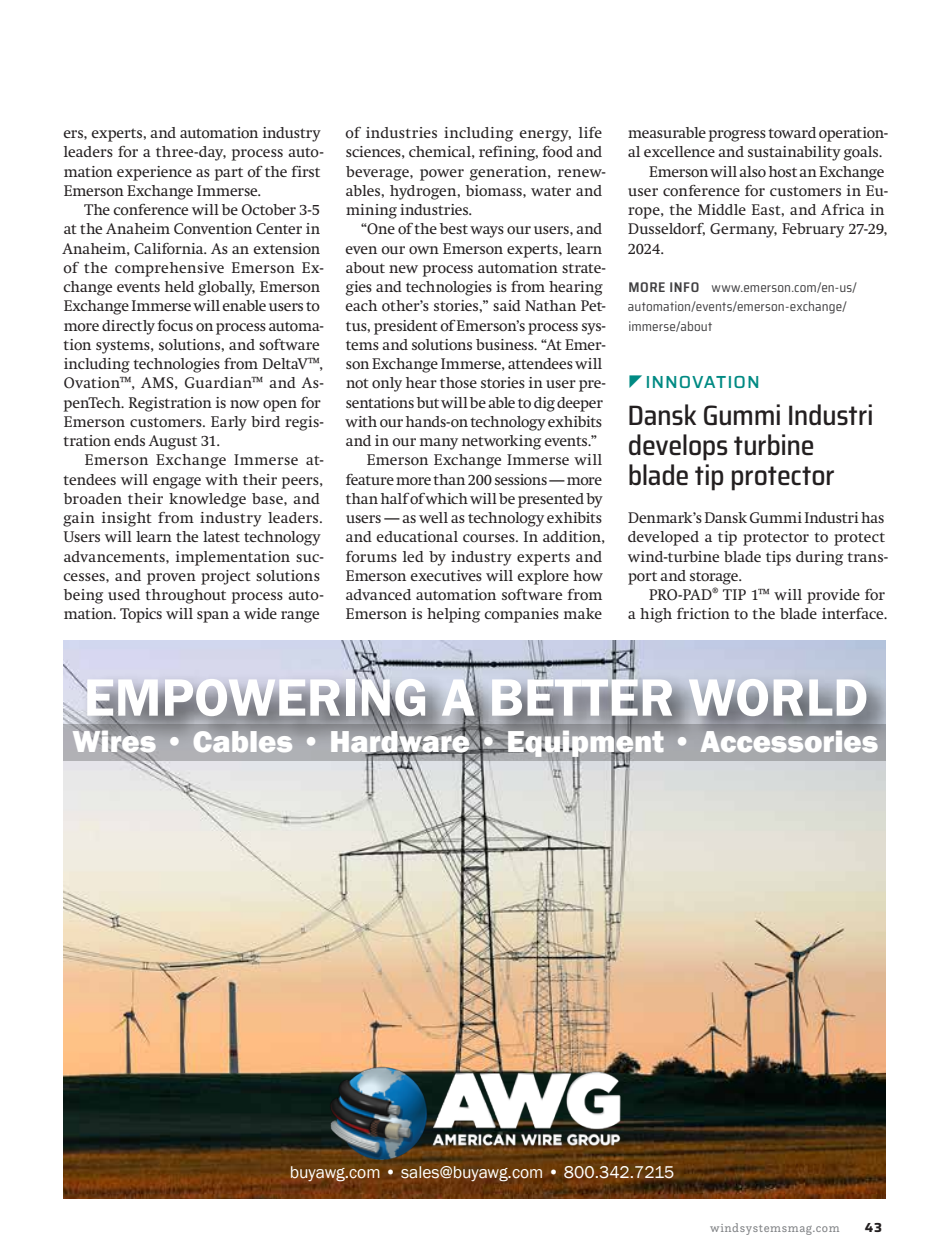
<style>
.page{position:relative;width:945px;height:1260px;background:#fff}
.page>*{position:absolute;margin:0;border:0;box-sizing:border-box;transform-origin:0 0}
.t1{font:600 54.43px "Franklin Gothic";color:#fff}
.t2{font:800 31.15px "Franklin Gothic";color:#fff}
.t3{font:500 semi-condensed 28px/29.8px "Saira";letter-spacing:-.015em;color:#231f20}
.t4{font:17.5px "Franklin Gothic";color:#fff}
.t5{font:500 17.5px "Saira";letter-spacing:.055em;color:#008a83}
.t6{font:15.05px/19.2px "Swift";color:#231f20}
.t7{font:15.05px "Swift";letter-spacing:-.02em;color:#231f20}
.t8{font:15.05px "Swift";letter-spacing:.02em;color:#231f20}
.t9{font:semi-condensed 13.12px/19.2px "Saira";letter-spacing:.005em;color:#414042}
.t10{font:700 13.12px "Saira";color:#231f20}
.t11{font:12.25px "Questa Slab";letter-spacing:.05em;color:#808285}
.t12{font:7.17px "Swift";color:#231f20}
.s1{font-weight:600;font-size:14px}
</style>
<div class="page">
<img style="left:63px;top:640px;width:822px;height:558px">
<img style="left:68px;top:655px;width:817px;height:117px">
<svg style="left:63px;top:724px;width:822px;height:37px"></svg>
<img style="left:327px;top:1063px;width:307px;height:102px">
<p class="t6" style="left:63px;top:123px;width:262px">ers, experts, and automation industry leaders for a three-day, process auto&shy;mation experience as part of the first Emerson Exchange Immerse.</p>
<p class="t6" style="left:63px;top:200px;width:262px;text-indent:22px">The conference will be October 3-5 at the Anaheim Convention Center in Anaheim, California. As an extension of the comprehensive Emerson Ex&shy;change events held globally, Emerson Exchange Immerse will enable users to more directly focus on process automa&shy;tion systems, solutions, and software including technologies from DeltaV™, Ovation™, AMS, Guardian™ and As&shy;penTech. Registration is now open for Emerson customers. Early bird regis&shy;tration ends August 31.</p>
<p class="t6" style="left:63px;top:451px;width:262px;text-indent:21px">Emerson Exchange Immerse at&shy;tendees will engage with their peers, broaden their knowledge base, and gain insight from industry leaders.<br>Users will learn the latest technology advancements, implementation suc&shy;cesses, and proven project solutions being used throughout process auto&shy;mation. Topics will span a wide range</p>
<p class="t6" style="left:346px;top:123px;width:262px">of industries including energy, life sciences, chemical, refining, food and beverage, power generation, renew&shy;ables, hydrogen, biomass, water and mining industries.</p>
<p class="t6" style="left:361px;top:220px;width:243px">“One of the best ways our users, and</p>
<p class="t6" style="left:346px;top:239px;width:258px">even our own Emerson experts, learn</p>
<p class="t6" style="left:346px;top:258px;width:261px">about new process automation strate-</p>
<p class="t6" style="left:346px;top:277px;width:258px">gies and technologies is from hearing</p>
<p class="t6" style="left:346px;top:297px;width:262px">each other’s stories,” said Nathan Pet-</p>
<p class="t6" style="left:346px;top:316px;width:261px">tus, president of Emerson’s process sys-</p>
<p class="t6" style="left:346px;top:335px;width:261px">tems and solutions business. “At Emer-</p>
<p class="t6" style="left:346px;top:354px;width:258px">son Exchange Immerse, attendees will</p>
<p class="t6" style="left:346px;top:374px;width:261px">not only hear those stories in user pre-</p>
<p class="t7" style="left:346px;top:394px;width:258px">sentations but will be able to dig deeper</p>
<p class="t6" style="left:346px;top:412px;width:258px">with our hands-on technology exhibits</p>
<p class="t6" style="left:346px;top:431px;width:253px">and in our many networking events.”</p>
<p class="t6" style="left:367px;top:451px;width:237px">Emerson Exchange Immerse will</p>
<p class="t7" style="left:346px;top:471px;width:258px">feature more than 200 sessions — more</p>
<p class="t6" style="left:346px;top:489px;width:258px">than half of which will be presented by</p>
<p class="t6" style="left:346px;top:508px;width:258px">users — as well as technology exhibits</p>
<p class="t6" style="left:346px;top:528px;width:261px">and educational courses. In addition,</p>
<p class="t8" style="left:346px;top:548px;width:258px">forums led by industry experts and</p>
<p class="t6" style="left:346px;top:566px;width:258px">Emerson executives will explore how</p>
<p class="t6" style="left:346px;top:585px;width:258px">advanced automation software from</p>
<p class="t6" style="left:346px;top:605px;width:258px">Emerson is helping companies make</p>
<p class="t6" style="left:628px;top:123px;width:261px">measurable progress toward operation-</p>
<p class="t6" style="left:628px;top:143px;width:256px">al excellence and sustainability goals.</p>
<p class="t6" style="left:649px;top:162px;width:237px">Emerson will also host an Exchange</p>
<p class="t6" style="left:628px;top:181px;width:261px">user conference for customers in Eu-</p>
<p class="t6" style="left:628px;top:200px;width:258px">rope, the Middle East, and Africa in</p>
<p class="t6" style="left:628px;top:220px;width:261px">Dusseldorf, Germany, February 27-29,</p>
<p class="t6" style="left:628px;top:239px;width:38px">2024.</p>
<p class="t9" style="left:628px;top:278px;width:230px"><span class="s1">MORE INFO</span> www.emerson.com/en-us/ automation/events/emerson-exchange/ immerse/about</p>
<p class="t5" style="left:645px;top:369px;width:116px">INNOVATION</p>
<h3 class="t3" style="left:627px;top:400px;width:248px">Dansk Gummi Industri develops turbine blade tip protector</h3>
<p class="t6" style="left:628px;top:508px;width:258px">Denmark’s Dansk Gummi Industri has</p>
<p class="t6" style="left:628px;top:528px;width:259px">developed a tip protector to protect</p>
<p class="t6" style="left:628px;top:547px;width:261px">wind-turbine blade tips during trans-</p>
<p class="t6" style="left:628px;top:566px;width:116px">port and storage.</p>
<p class="t6" style="left:649px;top:585px;width:64px">PRO-PAD</p>
<p class="t12" style="left:712px;top:586px;width:7px">®</p>
<p class="t6" style="left:628px;top:585px;width:261px;text-align:right">TIP 1™ will provide for<br>a high friction to the blade interface.</p>
<h1 class="t1" style="left:84px;top:664px;width:786px">EMPOWERING A BETTER WORLD</h1>
<h2 class="t2" style="left:72px;top:721px;width:808px">Wires • Cables • Hardware • Equipment • Accessories</h2>
<p class="t4" style="left:290px;top:1161px;width:386px">buyawg.com • sales@buyawg.com • 800.342.7215</p>
<p class="t11" style="left:710px;top:1220px;width:131px">windsystemsmag.com</p>
<p class="t10" style="left:865px;top:1218px;width:19px">43</p>
</div>
